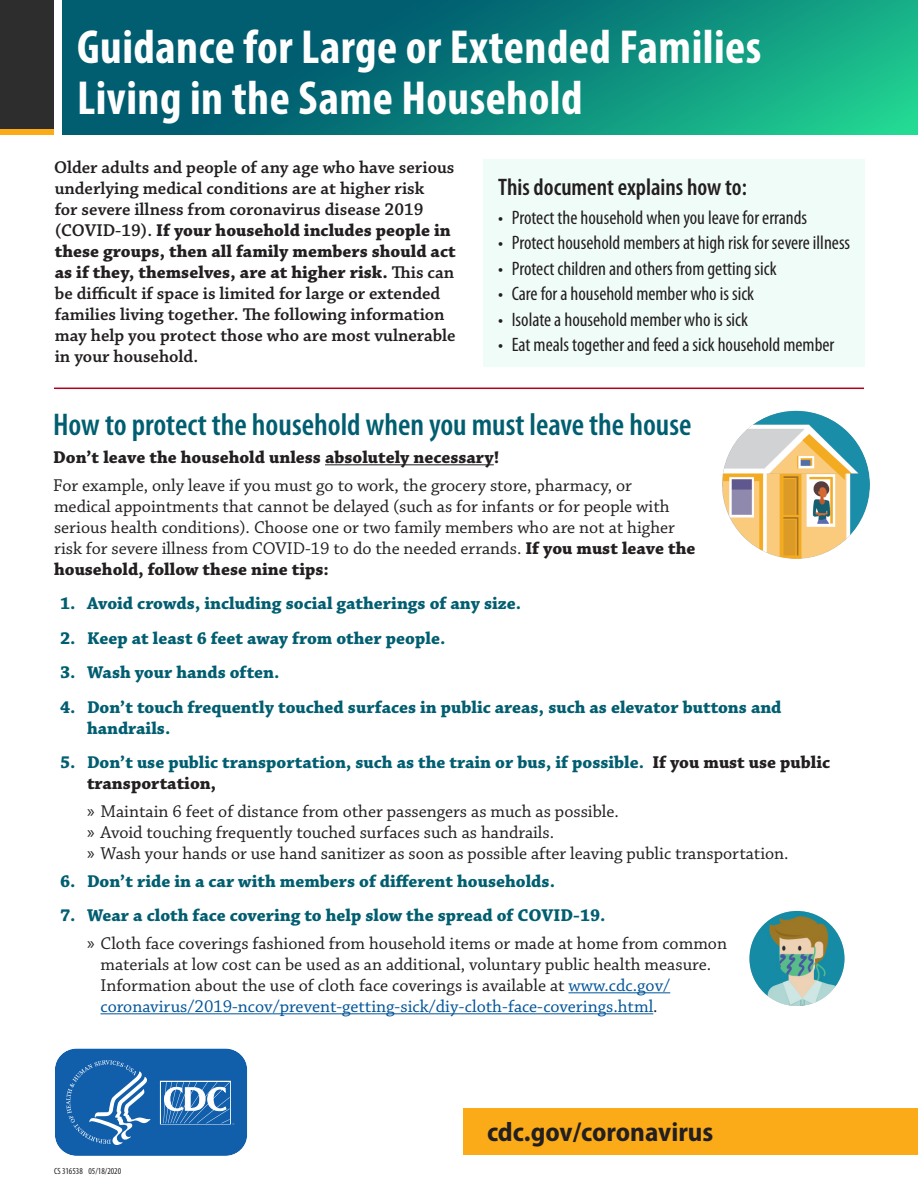
<style>
.page{position:relative;width:918px;height:1188px;background:#fff}
.page>*{position:absolute;margin:0;border:0;box-sizing:border-box;transform-origin:0 0}
.H1_BOLD_WHITE{font:700 condensed 48px/51px "Myriad Pro";letter-spacing:.01em;color:#fff}
.H2_headers__with_mai{font:600 condensed 31.5px "Myriad Pro";color:#005e70}
.BOTTOM_LINK_For_more{font:700 semi-condensed 27px "Myriad Pro";color:#231f20}
.H2_headers__with_mai-2{font:600 condensed 24px "Myriad Pro";color:#231f20}
.t1{font:condensed 19.5px "Myriad Pro";color:#231f20}
.L2_chapparal_list_bu{font:18px/21px "Chaparral Pro";color:#231f20}
.Paragraph_Style_firs{font:600 18px/21px "Chaparral Pro";color:#231f20}
.t2{font:700 18px/21px "Chaparral Pro";color:#005e70}
.p_chapparel{font:18px/21px "Chaparral Pro";color:#231f20}
.p_chapparel-2{font:700 18px "Chaparral Pro";color:#231f20}
.t3{font:condensed 9px "Myriad Pro";color:#231f20}
.s1{font-weight:700}
.s2{color:#231f20}
.s3{font-family:"Myriad Pro"}
.s4{color:#005499}
</style>
<div class="page">
<div style="left:463px;top:1108px;width:455px;height:47px;background:#fbab18"></div>
<svg style="left:55px;top:1048px;width:193px;height:108px;background:#3174b6"></svg>
<svg style="left:62px;top:0;width:856px;height:135px;background:#098079"></svg>
<div style="left:0;top:128px;width:54px;height:7px;background:#fbab18"></div>
<div style="left:0;top:0;width:54px;height:128px;background:#2d2d2d"></div>
<div style="left:483px;top:160px;width:382px;height:207px;background:#f0fcf8"></div>
<hr style="left:54px;top:388px;width:810px;height:1px;background:#b3001e">
<hr style="left:325px;top:464px;width:169px;height:1px;background:#231f20">
<hr style="left:569px;top:992px;width:101px;height:1px;background:#005499">
<hr style="left:101px;top:1013px;width:552px;height:1px;background:#005499">
<img style="left:722px;top:411px;width:148px;height:148px;border-radius:74px">
<img style="left:749px;top:911px;width:95px;height:95px;border-radius:48px">
<h1 class="H1_BOLD_WHITE" style="left:77px;top:21px;width:686px">Guidance for Large or Extended Families<br>Living in the Same Household</h1>
<p class="Paragraph_Style_firs" style="left:54px;top:157px;width:403px">Older adults and people of any age who have serious underlying medical conditions are at higher risk<br>for severe illness from coronavirus disease 2019 (COVID-19). <span class="s1">If your household includes people in these groups, then all family members should act as if they, themselves, are at higher risk.</span> This can be difficult if space is limited for large or extended families living together. The following information may help you protect those who are most vulnerable in your household.</p>
<h2 class="H2_headers__with_mai-2" style="left:498px;top:172px;width:250px">This document explains how to:</h2>
<p class="t1" style="left:498px;top:205px;width:310px">• Protect the household when you leave for errands</p>
<p class="t1" style="left:498px;top:231px;width:353px">• Protect household members at high risk for severe illness</p>
<p class="t1" style="left:498px;top:256px;width:280px">• Protect children and others from getting sick</p>
<p class="t1" style="left:498px;top:282px;width:257px">• Care for a household member who is sick</p>
<p class="t1" style="left:498px;top:307px;width:251px">• Isolate a household member who is sick</p>
<p class="t1" style="left:498px;top:333px;width:338px">• Eat meals together and feed a sick household member</p>
<h2 class="H2_headers__with_mai" style="left:53px;top:405px;width:640px">How to protect the household when you must leave the house</h2>
<p class="p_chapparel-2" style="left:53px;top:447px;width:448px">Don’t leave the household unless absolutely necessary!</p>
<p class="p_chapparel" style="left:53px;top:475px;width:644px">For example, only leave if you must go to work, the grocery store, pharmacy, or<br>medical appointments that cannot be delayed (such as for infants or for people with serious health conditions). Choose one or two family members who are not at higher risk for severe illness from COVID-19 to do the needed errands. <span class="s1">If you must leave the household, follow these nine tips:</span></p>
<p class="t2" style="left:60px;top:594px;width:463px">1. Avoid crowds, including social gatherings of any size.</p>
<p class="t2" style="left:60px;top:628px;width:387px">2. Keep at least 6 feet away from other people.</p>
<p class="t2" style="left:60px;top:663px;width:221px">3. Wash your hands often.</p>
<p class="t2" style="left:87px;top:697px;width:696px;text-indent:-27px">4. Don’t touch frequently touched surfaces in public areas, such as elevator buttons and handrails.</p>
<p class="t2" style="left:87px;top:753px;width:745px;text-indent:-27px">5. Don’t use public transportation, such as the train or bus, if possible. <span class="s2">If you must use public transportation,</span></p>
<p class="L2_chapparal_list_bu" style="left:87px;top:802px;width:533px"><span class="s3">»</span> Maintain 6 feet of distance from other passengers as much as possible.</p>
<p class="L2_chapparal_list_bu" style="left:87px;top:823px;width:469px"><span class="s3">»</span> Avoid touching frequently touched surfaces such as handrails.</p>
<p class="L2_chapparal_list_bu" style="left:87px;top:844px;width:703px"><span class="s3">»</span> Wash your hands or use hand sanitizer as soon as possible after leaving public transportation.</p>
<p class="t2" style="left:60px;top:871px;width:497px">6. Don’t ride in a car with members of different households.</p>
<p class="t2" style="left:60px;top:906px;width:547px">7. Wear a cloth face covering to help slow the spread of COVID-19.</p>
<p class="L2_chapparal_list_bu" style="left:101px;top:934px;width:628px;text-indent:-13px"><span class="s3">»</span> Cloth face coverings fashioned from household items or made at home from common materials at low cost can be used as an additional, voluntary public health measure.<br>Information about the use of cloth face coverings is available at <span class="s4">www.cdc.gov/ coronavirus/2019-ncov/prevent-getting-sick/diy-cloth-face-coverings.html</span>.</p>
<p class="t3" style="left:54px;top:1166px;width:69px">CS 316538 05/18/2020</p>
<p class="BOTTOM_LINK_For_more" style="left:487px;top:1115px;width:228px">cdc.gov/coronavirus</p>
</div>
